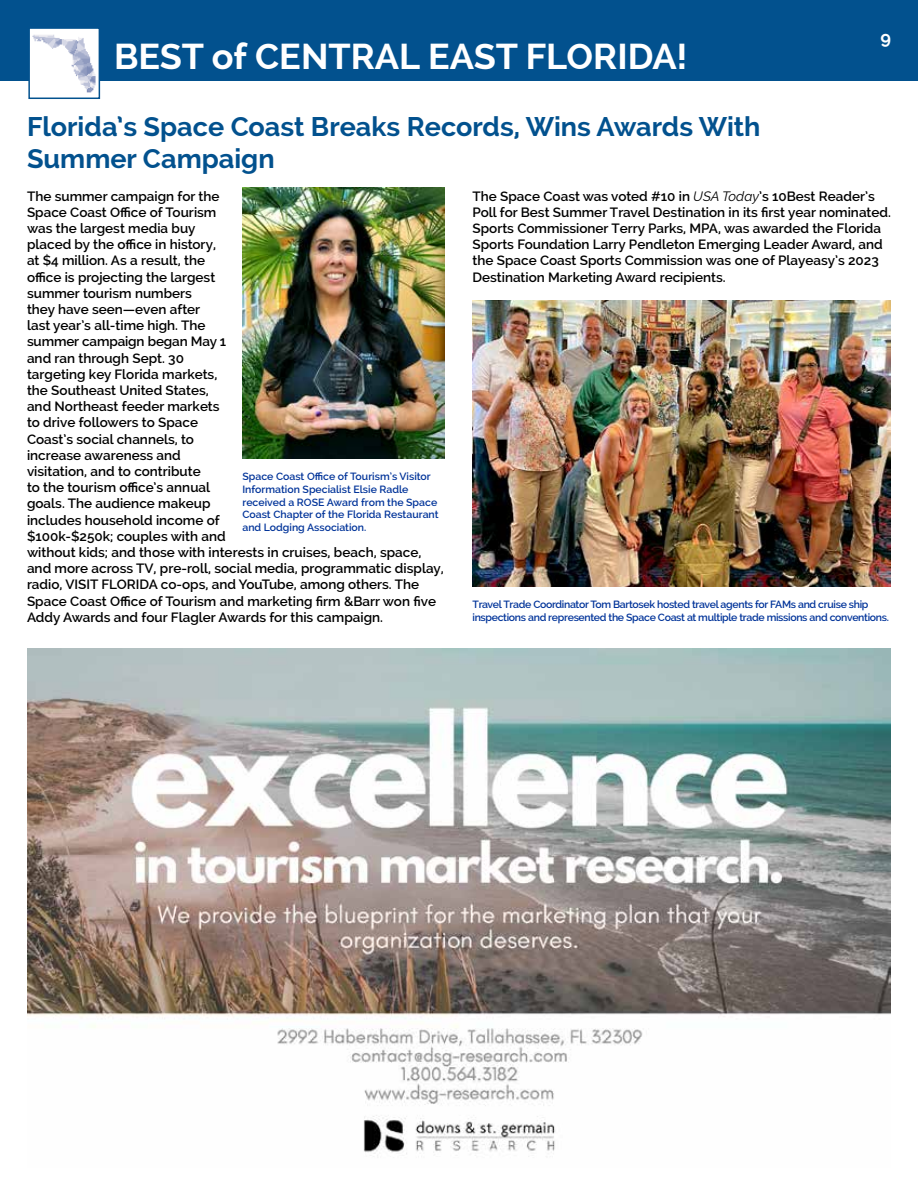
<style>
.page{position:relative;width:918px;height:1188px;background:#fff}
.page>*{position:absolute;margin:0;border:0;box-sizing:border-box;transform-origin:0 0}
.t1{font:700 36px "Raleway";color:#fff}
.t2{font:700 27px/32.4px "Raleway";color:#02518e}
.t3{font:700 18px "Raleway";color:#fff}
.t4{font:600 13.5px/16.2px "Raleway";color:#000}
.t5{font:600 10.5px/12.6px "Raleway";color:#039}
.t6{font:600 10.5px/12.6px "Raleway";letter-spacing:-.03em;color:#039}
.s1{font-weight:400;font-style:italic}
</style>
<div class="page">
<div style="left:0;top:0;width:918px;height:81px;background:#02518e"></div>
<img style="left:31px;top:30px;width:66px;height:63px">
<div style="left:28px;top:27px;width:72px;height:72px;border:2px solid #02518e"></div>
<img style="left:472px;top:300px;width:419px;height:286px">
<img style="left:242px;top:188px;width:203px;height:271px">
<img style="left:27px;top:648px;width:864px;height:509px">
<h1 class="t1" style="left:114px;top:36px;width:575px">BEST of CENTRAL EAST FLORIDA!</h1>
<h2 class="t2" style="left:27px;top:110px;width:735px">Florida’s Space Coast Breaks Records, Wins Awards With<br>Summer Campaign</h2>
<h3 class="t3" style="left:880px;top:27px;width:12px">9</h3>
<p class="t4" style="left:27px;top:188px;width:418px">The summer campaign for the<br>Space Coast Office of Tourism<br>was the largest media buy<br>placed by the office in history,<br>at $4 million. As a result, the<br>office is projecting the largest<br>summer tourism numbers<br>they have seen—even after<br>last year’s all-time high. The<br>summer campaign began May 1<br>and ran through Sept. 30<br>targeting key Florida markets,<br>the Southeast United States,<br>and Northeast feeder markets<br>to drive followers to Space<br>Coast’s social channels, to<br>increase awareness and<br>visitation, and to contribute<br>to the tourism office’s annual<br>goals. The audience makeup<br>includes household income of<br>$100k-$250k; couples with and<br>without kids; and those with interests in cruises, beach, space, and more across TV, pre-roll, social media, programmatic display, radio, VISIT FLORIDA co-ops, and YouTube, among others. The Space Coast Office of Tourism and marketing firm &amp;Barr won five Addy Awards and four Flagler Awards for this campaign.</p>
<p class="t4" style="left:472px;top:188px;width:420px">The Space Coast was voted #10 in <span class="s1">USA Today</span>’s 10Best Reader’s Poll for Best Summer Travel Destination in its first year nominated.<br>Sports Commissioner Terry Parks, MPA, was awarded the Florida Sports Foundation Larry Pendleton Emerging Leader Award, and the Space Coast Sports Commission was one of Playeasy’s 2023<br>Destination Marketing Award recipients.</p>
<p class="t5" style="left:242px;top:470px;width:198px">Space Coast Office of Tourism’s Visitor Information Specialist Elsie Radle received a ROSE Award from the Space Coast Chapter of the Florida Restaurant and Lodging Association.</p>
<p class="t6" style="left:472px;top:598px;width:418px">Travel Trade Coordinator Tom Bartosek hosted travel agents for FAMs and cruise ship inspections and represented the Space Coast at multiple trade missions and conventions.</p>
</div>
